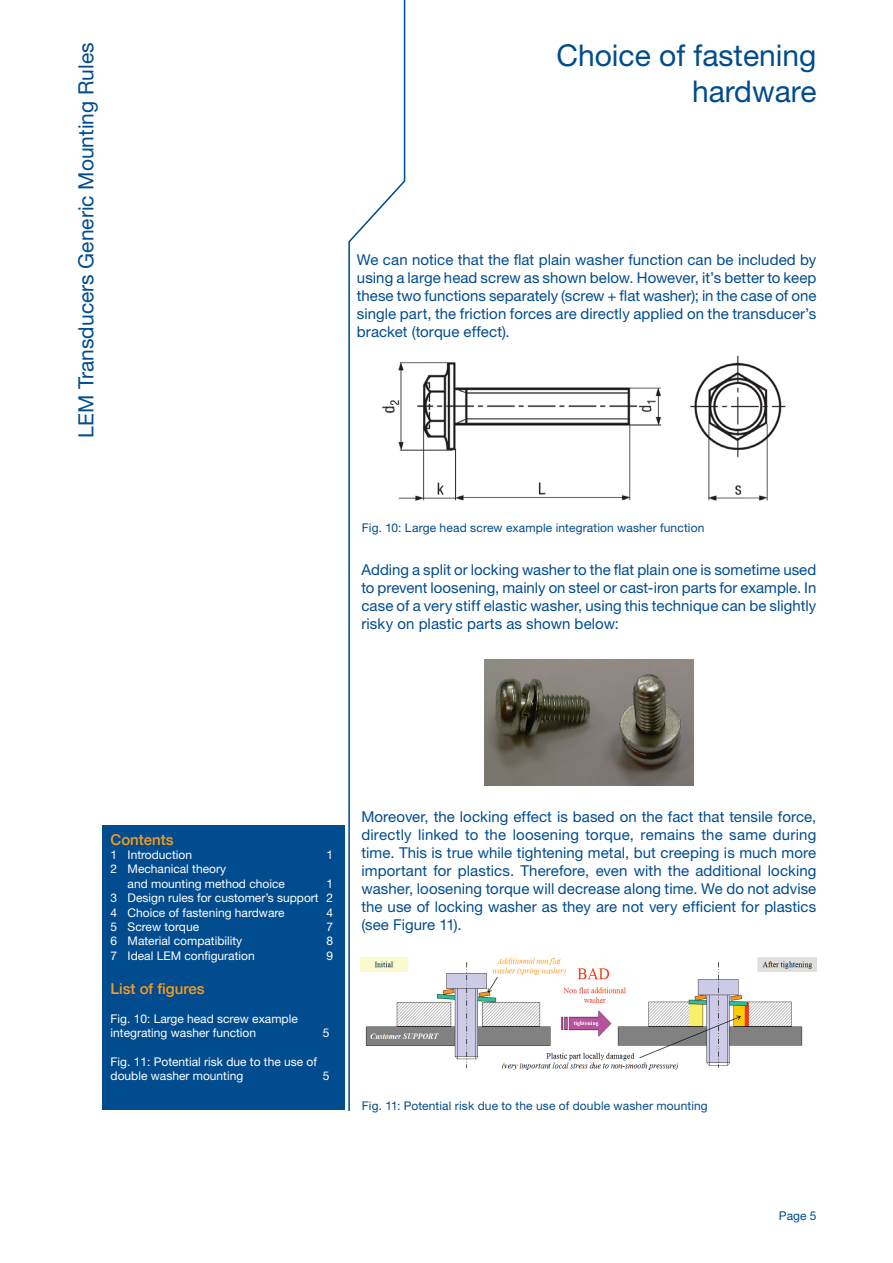
<style>
.page{position:relative;width:893px;height:1263px;background:#fff}
.page>*{position:absolute;margin:0;border:0;box-sizing:border-box;transform-origin:0 0}
.t1{font:30px/36px "Helvetica Neue";color:#004c8f;text-align:right}
.t2{font:21px "Helvetica Neue";color:#004c8f}
.t3{font:15px/18px "Helvetica Neue";letter-spacing:.005em;color:#004c8f;text-align:justify}
.t4{font:500 15px "Helvetica Neue";color:#f89c1c}
.t5{font:12px/14.4px "Helvetica Neue";color:#fff}
.t6{font:12px "Helvetica Neue";letter-spacing:.01em;color:#004c8f}
.t7{font:12px "Helvetica Neue";color:#004c8f}
</style>
<div class="page">
<svg style="left:348px;top:0;width:57px;height:1110px"></svg>
<img style="left:376px;top:350px;width:410px;height:161px">
<img style="left:485px;top:659px;width:208px;height:126px">
<img style="left:355px;top:957px;width:461px;height:117px">
<div style="left:102px;top:826px;width:242px;height:284px;background:#004c8f"></div>
<h2 class="t2" style="left:73px;top:438px;width:397px;rotate:-90deg">LEM Transducers Generic Mounting Rules</h2>
<h1 class="t1" style="left:556px;top:37px;width:262px">Choice of fastening hardware</h1>
<p class="t3" style="left:357px;top:250px;width:461px">We can notice that the flat plain washer function can be included by using a large head screw as shown below. However, it’s better to keep these two functions separately (screw + flat washer); in the case of one single part, the friction forces are directly applied on the transducer’s bracket (torque effect).</p>
<p class="t6" style="left:362px;top:521px;width:344px">Fig. 10: Large head screw example integration washer function</p>
<p class="t3" style="left:361px;top:561px;width:456px">Adding a split or locking washer to the flat plain one is sometime used to prevent loosening, mainly on steel or cast-iron parts for example. In case of a very stiff elastic washer, using this technique can be slightly risky on plastic parts as shown below:</p>
<p class="t4" style="left:111px;top:830px;width:65px">Contents</p>
<p class="t5" style="left:111px;top:847px;width:83px">1 Introduction</p>
<p class="t5" style="left:327px;top:847px;width:8px">1</p>
<p class="t5" style="left:128px;top:862px;width:159px;text-indent:-17px">2 Mechanical theory<br>and mounting method choice</p>
<p class="t5" style="left:111px;top:876px;width:224px;text-align:justify;text-indent:216px">1<br>3 Design rules for customer’s support 2<br>4 Choice of fastening hardware</p>
<p class="t5" style="left:327px;top:905px;width:8px">4</p>
<p class="t5" style="left:111px;top:919px;width:90px">5 Screw torque</p>
<p class="t5" style="left:327px;top:919px;width:8px">7</p>
<p class="t5" style="left:111px;top:934px;width:133px">6 Material compatibility</p>
<p class="t5" style="left:327px;top:934px;width:8px">8</p>
<p class="t5" style="left:111px;top:948px;width:146px">7 Ideal LEM configuration</p>
<p class="t5" style="left:327px;top:948px;width:8px">9</p>
<p class="t4" style="left:111px;top:980px;width:95px">List of figures</p>
<p class="t5" style="left:111px;top:1011px;width:189px">Fig. 10: Large head screw example integrating washer function</p>
<p class="t5" style="left:323px;top:1025px;width:8px">5</p>
<p class="t5" style="left:111px;top:1054px;width:208px">Fig. 11: Potential risk due to the use of double washer mounting</p>
<p class="t5" style="left:323px;top:1069px;width:8px">5</p>
<p class="t3" style="left:361px;top:807px;width:456px">Moreover, the locking effect is based on the fact that tensile force, directly linked to the loosening torque, remains the same during time. This is true while tightening metal, but creeping is much more important for plastics. Therefore, even with the additional locking washer, loosening torque will decrease along time. We do not advise the use of locking washer as they are not very efficient for plastics (see Figure 11).</p>
<p class="t6" style="left:362px;top:1099px;width:347px">Fig. 11: Potential risk due to the use of double washer mounting</p>
<p class="t7" style="left:779px;top:1209px;width:39px">Page 5</p>
</div>
